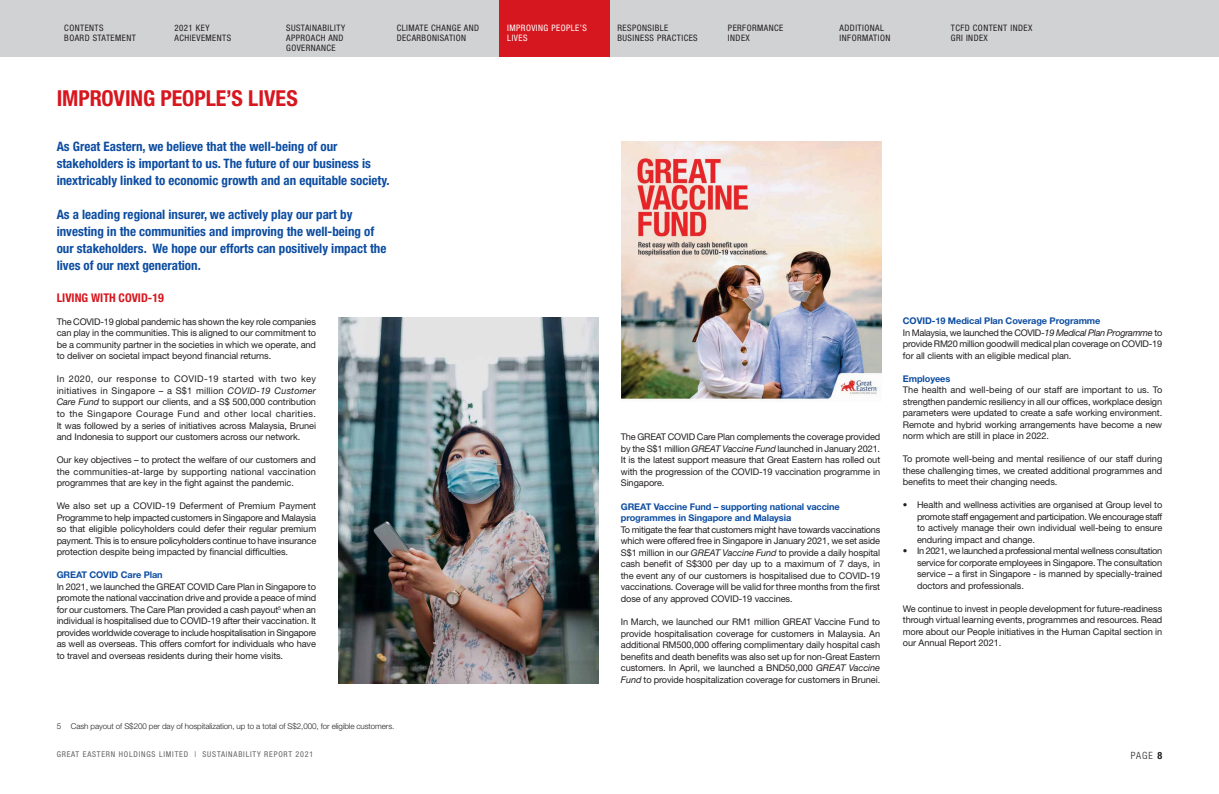
<style>
.page{position:relative;width:1219px;height:794px;background:#fff}
.page>*{position:absolute;margin:0;border:0;box-sizing:border-box;transform-origin:0 0}
.t1{font:700 condensed 22px "Helvetica Neue LT Std";letter-spacing:-.005em;color:#d7171f}
.t2{font:700 condensed 13px/17px "Helvetica Neue LT Std";color:#0d4da1}
.Body_Text{font:700 condensed 12px "Helvetica Neue LT Std";color:#d7171f}
.t3{font:300 condensed 10px "Helvetica Neue LT Std";color:#231f20}
.Body_Text-2{font:9.2px/11.5px "Helvetica Neue LT Std";letter-spacing:-.01em;color:#231f20;text-align:justify}
.Subhead_2{font:700 9.2px/11.5px "Helvetica Neue LT Std";letter-spacing:-.01em;color:#0d4da1}
.t4{font:condensed 8.9px/10.2px "Helvetica Neue LT Std";letter-spacing:.05em;color:#231f20}
.t5{font:condensed 8.9px/10.2px "Helvetica Neue LT Std";letter-spacing:.05em;color:#fff}
.Footnote{font:300 8px "Helvetica Neue LT Std";letter-spacing:-.01em;color:#231f20}
.t6{font:condensed 8px "Helvetica Neue LT Std";letter-spacing:.1em;color:#636366}
.s1{font-style:italic}
.s2{font-weight:700}
</style>
<div class="page">
<img style="left:339px;top:317px;width:259px;height:366px">
<img style="left:621px;top:142px;width:260px;height:259px">
<div style="left:0;top:0;width:1219px;height:57px;background:#d1d2d4"></div>
<div style="left:499px;top:0;width:110px;height:57px;background:#d7171f"></div>
<p class="t4" style="left:64px;top:22px;width:73px">CONTENTS<br>BOARD STATEMENT</p>
<p class="t4" style="left:174px;top:23px;width:58px">2021 KEY<br>ACHIEVEMENTS</p>
<p class="t4" style="left:397px;top:23px;width:84px">CLIMATE CHANGE AND<br>DECARBONISATION</p>
<p class="t4" style="left:617px;top:23px;width:82px">RESPONSIBLE<br>BUSINESS PRACTICES</p>
<p class="t4" style="left:728px;top:23px;width:57px">PERFORMANCE<br>INDEX</p>
<p class="t4" style="left:840px;top:23px;width:52px">ADDITIONAL<br>INFORMATION</p>
<p class="t4" style="left:951px;top:23px;width:83px">TCFD CONTENT INDEX<br>GRI INDEX</p>
<p class="t4" style="left:286px;top:23px;width:60px">SUSTAINABILITY<br>APPROACH AND<br>GOVERNANCE</p>
<p class="t5" style="left:507px;top:23px;width:81px">IMPROVING PEOPLE’S<br>LIVES</p>
<p class="t1" style="left:57px;top:85px;width:243px">IMPROVING PEOPLE’S LIVES</p>
<p class="t2" style="left:57px;top:138px;width:334px">As Great Eastern, we believe that the well-being of our stakeholders is important to us. The future of our business is inextricably linked to economic growth and an equitable society.</p>
<p class="t2" style="left:57px;top:206px;width:331px">As a leading regional insurer, we actively play our part by investing in the communities and improving the well-being of our stakeholders. We hope our efforts can positively impact the lives of our next generation.</p>
<p class="Body_Text" style="left:57px;top:290px;width:109px">LIVING WITH COVID-19</p>
<p class="Body_Text-2" style="left:57px;top:316px;width:261px">The COVID-19 global pandemic has shown the key role companies can play in the communities. This is aligned to our commitment to be a community partner in the societies in which we operate, and to deliver on societal impact beyond financial returns.</p>
<p class="Body_Text-2" style="left:57px;top:373px;width:261px">In 2020, our response to COVID-19 started with two key initiatives in Singapore – a S$1 million <span class="s1">COVID-19 Customer Care Fund</span> to support our clients, and a S$ 500,000 contribution to the Singapore Courage Fund and other local charities.<br>It was followed by a series of initiatives across Malaysia, Brunei and Indonesia to support our customers across our network.</p>
<p class="Body_Text-2" style="left:57px;top:454px;width:261px">Our key objectives – to protect the welfare of our customers and the communities-at-large by supporting national vaccination programmes that are key in the fight against the pandemic.</p>
<p class="Body_Text-2" style="left:57px;top:500px;width:261px">We also set up a COVID-19 Deferment of Premium Payment Programme to help impacted customers in Singapore and Malaysia so that eligible policyholders could defer their regular premium payment. This is to ensure policyholders continue to have insurance protection despite being impacted by financial difficulties.</p>
<p class="Subhead_2" style="left:57px;top:569px;width:108px">GREAT COVID Care Plan</p>
<p class="Body_Text-2" style="left:57px;top:580px;width:261px">In 2021, we launched the GREAT COVID Care Plan in Singapore to promote the national vaccination drive and provide a peace of mind for our customers. The Care Plan provided a cash payout<sup>5</sup> when an individual is hospitalised due to COVID-19 after their vaccination. It provides worldwide coverage to include hospitalisation in Singapore as well as overseas. This offers comfort for individuals who have to travel and overseas residents during their home visits.</p>
<p class="Footnote" style="left:57px;top:721px;width:339px">5 Cash payout of S$200 per day of hospitalization, up to a total of S$2,000, for eligible customers.</p>
<p class="t6" style="left:57px;top:749px;width:258px">GREAT EASTERN HOLDINGS LIMITED | SUSTAINABILITY REPORT 2021</p>
<p class="Body_Text-2" style="left:621px;top:431px;width:261px">The GREAT COVID Care Plan complements the coverage provided by the S$1 million <span class="s1">GREAT Vaccine Fund</span> launched in January 2021.<br>It is the latest support measure that Great Eastern has rolled out with the progression of the COVID-19 vaccination programme in Singapore.</p>
<p class="Subhead_2" style="left:621px;top:501px;width:221px">GREAT Vaccine Fund – supporting national vaccine programmes in Singapore and Malaysia</p>
<p class="Body_Text-2" style="left:621px;top:524px;width:261px">To mitigate the fear that customers might have towards vaccinations which were offered free in Singapore in January 2021, we set aside S$1 million in our <span class="s1">GREAT Vaccine Fund</span> to provide a daily hospital cash benefit of S$300 per day up to a maximum of 7 days, in the event any of our customers is hospitalised due to COVID-19 vaccinations. Coverage will be valid for three months from the first dose of any approved COVID-19 vaccines.</p>
<p class="Body_Text-2" style="left:621px;top:616px;width:261px">In March, we launched our RM1 million GREAT Vaccine Fund to provide hospitalisation coverage for customers in Malaysia. An additional RM500,000 offering complimentary daily hospital cash benefits and death benefits was also set up for non-Great Eastern customers. In April, we launched a BND50,000 <span class="s1">GREAT Vaccine Fund</span> to provide hospitalization coverage for customers in Brunei.</p>
<p class="Subhead_2" style="left:903px;top:315px;width:199px">COVID-19 Medical Plan Coverage Programme</p>
<p class="Body_Text-2" style="left:903px;top:327px;width:261px">In Malaysia, we launched the COVID-<span class="s1">19 Medical Plan Programme</span> to provide RM20 million goodwill medical plan coverage on COVID-19 for all clients with an eligible medical plan.</p>
<p class="Subhead_2" style="left:903px;top:372px;width:49px">Employees</p>
<p class="Body_Text-2" style="left:903px;top:384px;width:261px">The health and well-being of our staff are important to us. To strengthen pandemic resiliency in all our offices, workplace design parameters were updated to create a safe working environment.<br>Remote and hybrid working arrangements have become a new norm which are still in place in 2022.</p>
<p class="Body_Text-2" style="left:903px;top:453px;width:261px">To promote well-being and mental resilience of our staff during these challenging times, we created additional programmes and benefits to meet their changing needs.</p>
<p class="Body_Text-2" style="left:917px;top:499px;width:247px;text-indent:-14px">• Health and wellness activities are organised at Group level to promote staff engagement and participation. We encourage staff to actively manage their own individual well-being to ensure enduring impact and change.</p>
<p class="Body_Text-2" style="left:917px;top:545px;width:247px;text-indent:-14px">• In 2021, we launched a professional mental wellness consultation service for corporate employees in Singapore. The consultation service – a first in Singapore - is manned by specially-trained doctors and professionals.</p>
<p class="Body_Text-2" style="left:903px;top:603px;width:261px">We continue to invest in people development for future-readiness through virtual learning events, programmes and resources. Read more about our People initiatives in the Human Capital section in our Annual Report 2021.</p>
<p class="t3" style="left:1131px;top:749px;width:33px">PAGE <span class="s2">8</span></p>
</div>
